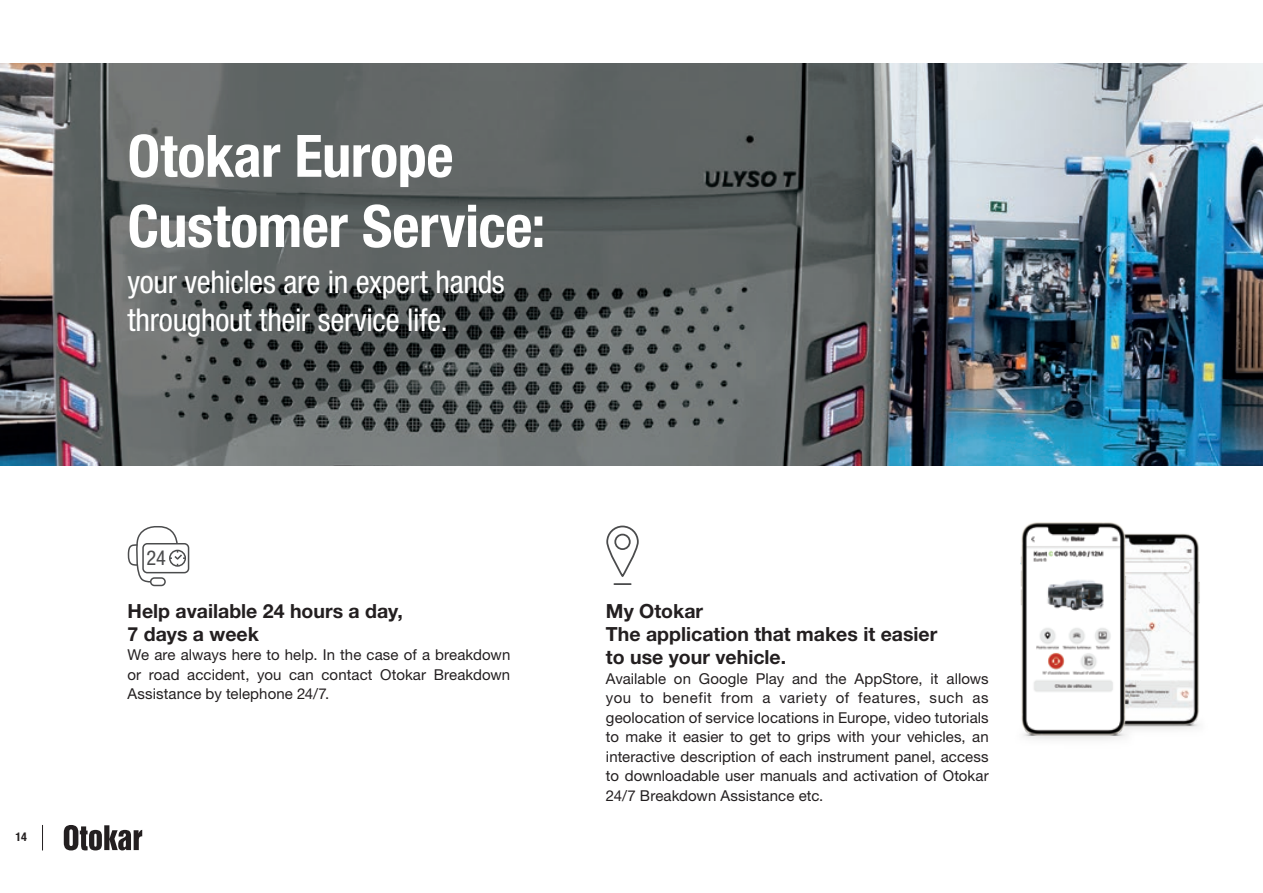
<style>
.page{position:relative;width:1263px;height:893px;background:#fff}
.page>*{position:absolute;margin:0;border:0;box-sizing:border-box;transform-origin:0 0}
.t1{font:700 condensed 58.5px/70.2px "Helvetica Neue LT Std";letter-spacing:-.005em;color:#fff}
.t2{font:condensed 31.5px/37.8px "Helvetica Neue LT Std";letter-spacing:-.01em;color:#fff}
.t3{font:condensed 20.4px "Helvetica Neue LT Std";color:#4b4c4d}
.t4{font:700 19.5px/23.4px "Helvetica Neue LT Std";color:#231f20}
.t5{font:15px/19.5px "Helvetica Neue LT Std";letter-spacing:.005em;color:#231f20;text-align:justify}
.t6{font:700 condensed 12px "Helvetica Neue LT Std";color:#231f20}
</style>
<div class="page">
<img style="left:0;top:64px;width:1263px;height:402px">
<div style="left:150px;top:577px;width:16px;height:9px;border:2px solid #4b4c4d;border-radius:4px"></div>
<div style="left:142px;top:543px;width:47px;height:30px;border:2px solid #4b4c4d;border-radius:4px"></div>
<img style="left:1152px;top:533px;width:48px;height:197px">
<img style="left:1020px;top:522px;width:132px;height:218px">
<svg style="left:127px;top:526px;width:60px;height:57px"></svg>
<svg style="left:606px;top:525px;width:33px;height:60px"></svg>
<svg style="left:64px;top:825px;width:78px;height:25px"></svg>
<svg style="left:42px;top:825px;width:1px;height:25px"></svg>
<p class="t6" style="left:15px;top:829px;width:13px">14</p>
<h1 class="t1" style="left:128px;top:120px;width:419px">Otokar Europe<br>Customer Service:</h1>
<h2 class="t2" style="left:128px;top:263px;width:379px">your vehicles are in expert hands throughout their service life.</h2>
<h3 class="t3" style="left:146px;top:546px;width:21px">24</h3>
<h3 class="t4" style="left:128px;top:598px;width:277px">Help available 24 hours a day,<br>7 days a week</h3>
<p class="t5" style="left:128px;top:645px;width:384px">We are always here to help. In the case of a breakdown or road accident, you can contact Otokar Breakdown Assistance by telephone 24/7.</p>
<h3 class="t4" style="left:606px;top:598px;width:333px">My Otokar<br>The application that makes it easier to use your vehicle.</h3>
<p class="t5" style="left:606px;top:668px;width:384px">Available on Google Play and the AppStore, it allows you to benefit from a variety of features, such as geolocation of service locations in Europe, video tutorials to make it easier to get to grips with your vehicles, an interactive description of each instrument panel, access to downloadable user manuals and activation of Otokar 24/7 Breakdown Assistance etc.</p>
</div>
